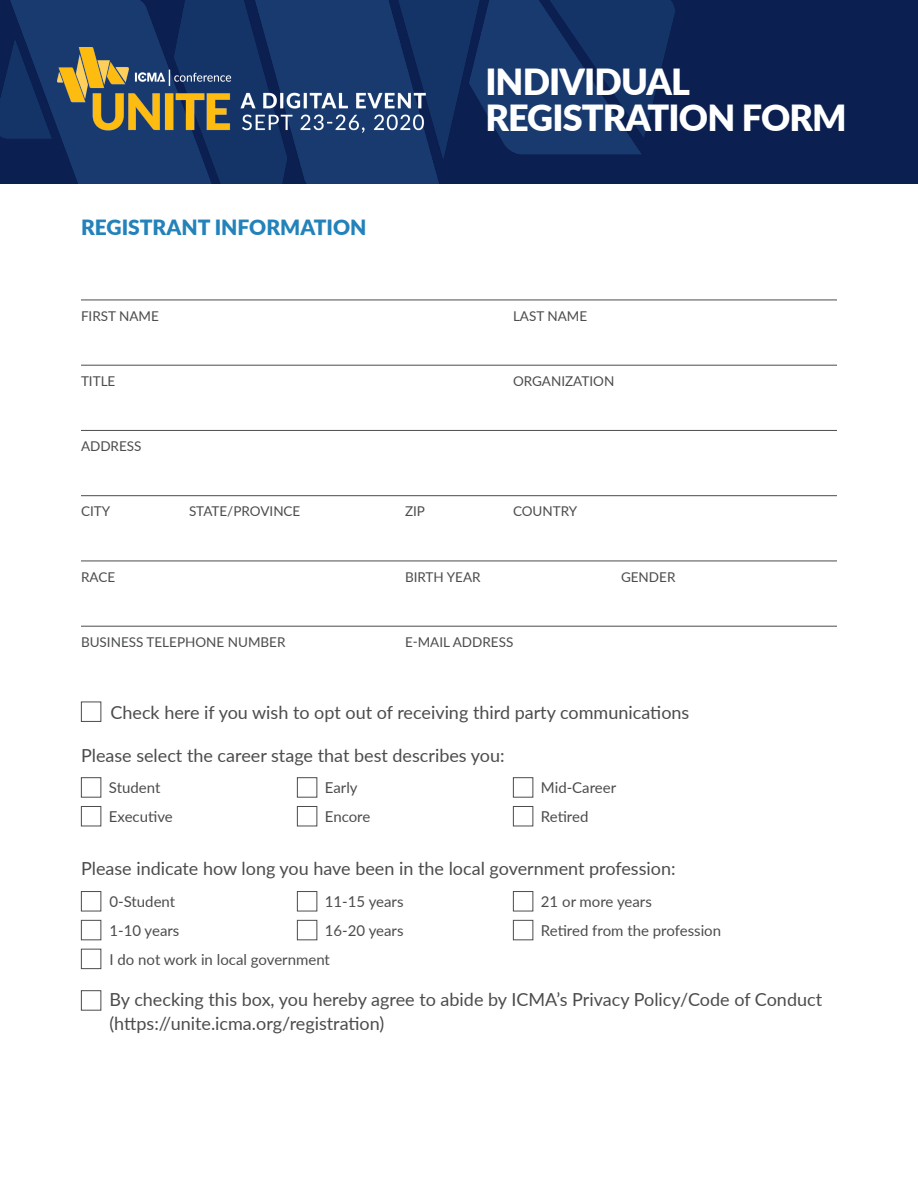
<style>
.page{position:relative;width:918px;height:1188px;background:#fff}
.page>*{position:absolute;margin:0;border:0;box-sizing:border-box;transform-origin:0 0}
.header_1{font:900 36px "Lato";letter-spacing:-.025em;color:#fff}
.header_2{font:900 21px "Lato";color:#2282b9}
.body_text_larger{font:18px/24px "Lato";color:#4b4c4d}
.body_text{font:15px "Lato";color:#4b4c4d}
.line_items{font:13.5px "Lato";color:#4b4c4d}
</style>
<div class="page">
<div style="left:0;top:0;width:918px;height:183px;background:#0b1f50"></div>
<img style="left:0;top:0;width:675px;height:183px">
<hr style="left:81px;top:300px;width:756px;height:1px;background:#4b4c4d">
<hr style="left:81px;top:365px;width:756px;height:1px;background:#4b4c4d">
<hr style="left:81px;top:430px;width:756px;height:1px;background:#4b4c4d">
<hr style="left:81px;top:495px;width:756px;height:1px;background:#4b4c4d">
<hr style="left:81px;top:561px;width:756px;height:1px;background:#4b4c4d">
<hr style="left:81px;top:626px;width:756px;height:1px;background:#4b4c4d">
<div style="left:81px;top:702px;width:20px;height:20px;background:#fff;border:1px solid #4b4c4d"></div>
<div style="left:81px;top:777px;width:20px;height:21px;background:#fff;border:1px solid #4b4c4d"></div>
<div style="left:297px;top:777px;width:20px;height:21px;background:#fff;border:1px solid #4b4c4d"></div>
<div style="left:513px;top:777px;width:20px;height:21px;background:#fff;border:1px solid #4b4c4d"></div>
<div style="left:81px;top:806px;width:20px;height:20px;background:#fff;border:1px solid #4b4c4d"></div>
<div style="left:297px;top:806px;width:20px;height:20px;background:#fff;border:1px solid #4b4c4d"></div>
<div style="left:513px;top:806px;width:20px;height:20px;background:#fff;border:1px solid #4b4c4d"></div>
<div style="left:81px;top:891px;width:20px;height:20px;background:#fff;border:1px solid #4b4c4d"></div>
<div style="left:297px;top:891px;width:20px;height:20px;background:#fff;border:1px solid #4b4c4d"></div>
<div style="left:513px;top:891px;width:20px;height:20px;background:#fff;border:1px solid #4b4c4d"></div>
<div style="left:81px;top:920px;width:20px;height:20px;background:#fff;border:1px solid #4b4c4d"></div>
<div style="left:297px;top:920px;width:20px;height:20px;background:#fff;border:1px solid #4b4c4d"></div>
<div style="left:513px;top:920px;width:20px;height:20px;background:#fff;border:1px solid #4b4c4d"></div>
<div style="left:81px;top:949px;width:20px;height:20px;background:#fff;border:1px solid #4b4c4d"></div>
<div style="left:81px;top:990px;width:20px;height:21px;background:#fff;border:1px solid #4b4c4d"></div>
<img style="left:58px;top:48px;width:368px;height:84px">
<p class="header_2" style="left:81px;top:212px;width:287px">REGISTRANT INFORMATION</p>
<p class="header_1" style="left:485px;top:55px;width:206px">INDIVIDUAL</p>
<p class="header_1" style="left:485px;top:91px;width:363px">REGISTRATION FORM</p>
<p class="line_items" style="left:81px;top:306px;width:79px">FIRST NAME</p>
<p class="line_items" style="left:513px;top:306px;width:76px">LAST NAME</p>
<p class="line_items" style="left:81px;top:371px;width:36px">TITLE</p>
<p class="line_items" style="left:513px;top:371px;width:103px">ORGANIZATION</p>
<p class="line_items" style="left:81px;top:436px;width:62px">ADDRESS</p>
<p class="line_items" style="left:81px;top:502px;width:31px">CITY</p>
<p class="line_items" style="left:189px;top:502px;width:113px">STATE/PROVINCE</p>
<p class="line_items" style="left:405px;top:502px;width:22px">ZIP</p>
<p class="line_items" style="left:513px;top:502px;width:66px">COUNTRY</p>
<p class="line_items" style="left:81px;top:567px;width:36px">RACE</p>
<p class="line_items" style="left:405px;top:567px;width:77px">BIRTH YEAR</p>
<p class="line_items" style="left:621px;top:567px;width:56px">GENDER</p>
<p class="line_items" style="left:81px;top:632px;width:206px">BUSINESS TELEPHONE NUMBER</p>
<p class="line_items" style="left:405px;top:632px;width:110px">E-MAIL ADDRESS</p>
<p class="body_text_larger" style="left:110px;top:700px;width:580px">Check here if you wish to opt out of receiving third party communications</p>
<p class="body_text_larger" style="left:81px;top:742px;width:425px">Please select the career stage that best describes you:</p>
<p class="body_text" style="left:109px;top:777px;width:53px">Student</p>
<p class="body_text" style="left:325px;top:777px;width:34px">Early</p>
<p class="body_text" style="left:541px;top:777px;width:77px">Mid-Career</p>
<p class="body_text" style="left:109px;top:806px;width:65px">Executive</p>
<p class="body_text" style="left:325px;top:806px;width:47px">Encore</p>
<p class="body_text" style="left:541px;top:806px;width:49px">Retired</p>
<p class="body_text_larger" style="left:81px;top:856px;width:596px">Please indicate how long you have been in the local government profession:</p>
<p class="body_text" style="left:110px;top:891px;width:67px">0-Student</p>
<p class="body_text" style="left:325px;top:891px;width:80px">11-15 years</p>
<p class="body_text" style="left:541px;top:891px;width:112px">21 or more years</p>
<p class="body_text" style="left:110px;top:920px;width:71px">1-10 years</p>
<p class="body_text" style="left:325px;top:920px;width:80px">16-20 years</p>
<p class="body_text" style="left:541px;top:920px;width:182px">Retired from the profession</p>
<p class="body_text" style="left:110px;top:948px;width:222px">I do not work in local government</p>
<p class="body_text_larger" style="left:110px;top:987px;width:714px">By checking this box, you hereby agree to abide by ICMA’s Privacy Policy/Code of Conduct (https://unite.icma.org/registration)</p>
</div>
